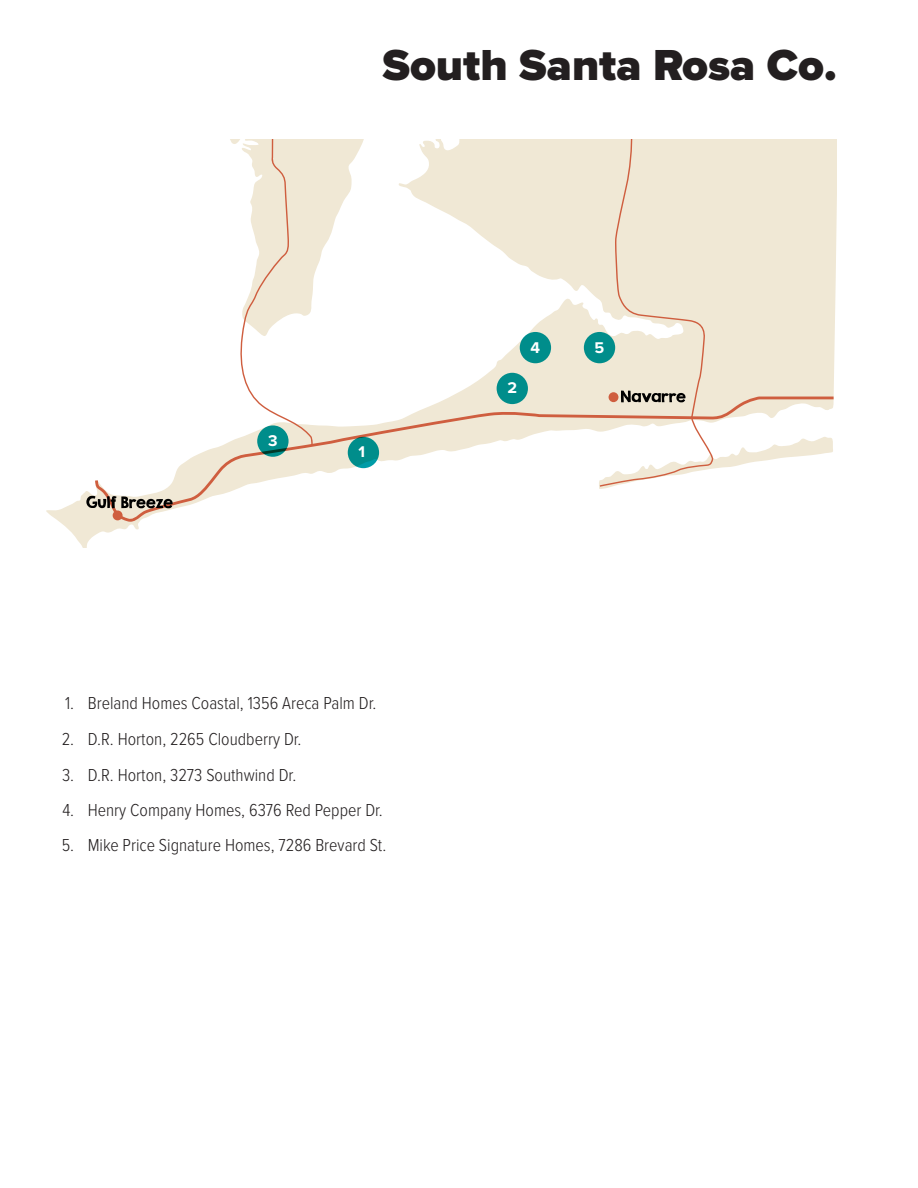
<style>
.page{position:relative;width:918px;height:1188px;background:#fff}
.page>*{position:absolute;margin:0;border:0;box-sizing:border-box;transform-origin:0 0}
.t1{font:900 45px "Proxima Nova";color:#231f20}
.t2{font:300 18px "Proxima Nova Cond";color:#231f20}
.t3{font:700 16.05px "Proxima Nova";color:#fff}
</style>
<div class="page">
<svg style="left:46px;top:139px;width:791px;height:409px"></svg>
<svg style="left:496px;top:139px;width:218px;height:258px;background:#f1e9d8"></svg>
<svg style="left:238px;top:139px;width:75px;height:258px"></svg>
<svg style="left:95px;top:397px;width:739px;height:125px"></svg>
<div style="left:113px;top:510px;width:10px;height:10px;background:#cf5e3f;border-radius:50%"></div>
<div style="left:609px;top:392px;width:9px;height:10px;background:#cf5e3f;border-radius:50%"></div>
<svg style="left:86px;top:496px;width:87px;height:12px"></svg>
<svg style="left:621px;top:391px;width:65px;height:11px"></svg>
<svg style="left:348px;top:437px;width:31px;height:31px"></svg>
<svg style="left:257px;top:425px;width:32px;height:32px"></svg>
<div style="left:497px;top:373px;width:31px;height:31px;background:#008d8b;border-radius:50%"></div>
<div style="left:520px;top:332px;width:31px;height:31px;background:#008d8b;border-radius:50%"></div>
<div style="left:584px;top:332px;width:31px;height:31px;background:#008d8b;border-radius:50%"></div>
<p class="t1" style="left:382px;top:31px;width:456px">South Santa Rosa Co.</p>
<p class="t3" style="left:268px;top:429px;width:11px">3</p>
<p class="t3" style="left:359px;top:440px;width:8px">1</p>
<p class="t2" style="left:65px;top:689px;width:313px">1. Breland Homes Coastal, 1356 Areca Palm Dr.</p>
<p class="t2" style="left:62px;top:725px;width:241px">2. D.R. Horton, 2265 Cloudberry Dr.</p>
<p class="t2" style="left:62px;top:761px;width:236px">3. D.R. Horton, 3273 Southwind Dr.</p>
<p class="t2" style="left:62px;top:797px;width:322px">4. Henry Company Homes, 6376 Red Pepper Dr.</p>
<p class="t2" style="left:62px;top:832px;width:326px">5. Mike Price Signature Homes, 7286 Brevard St.</p>
<p class="t3" style="left:507px;top:376px;width:11px">2</p>
<p class="t3" style="left:531px;top:335px;width:11px">4</p>
<p class="t3" style="left:595px;top:335px;width:11px">5</p>
</div>
